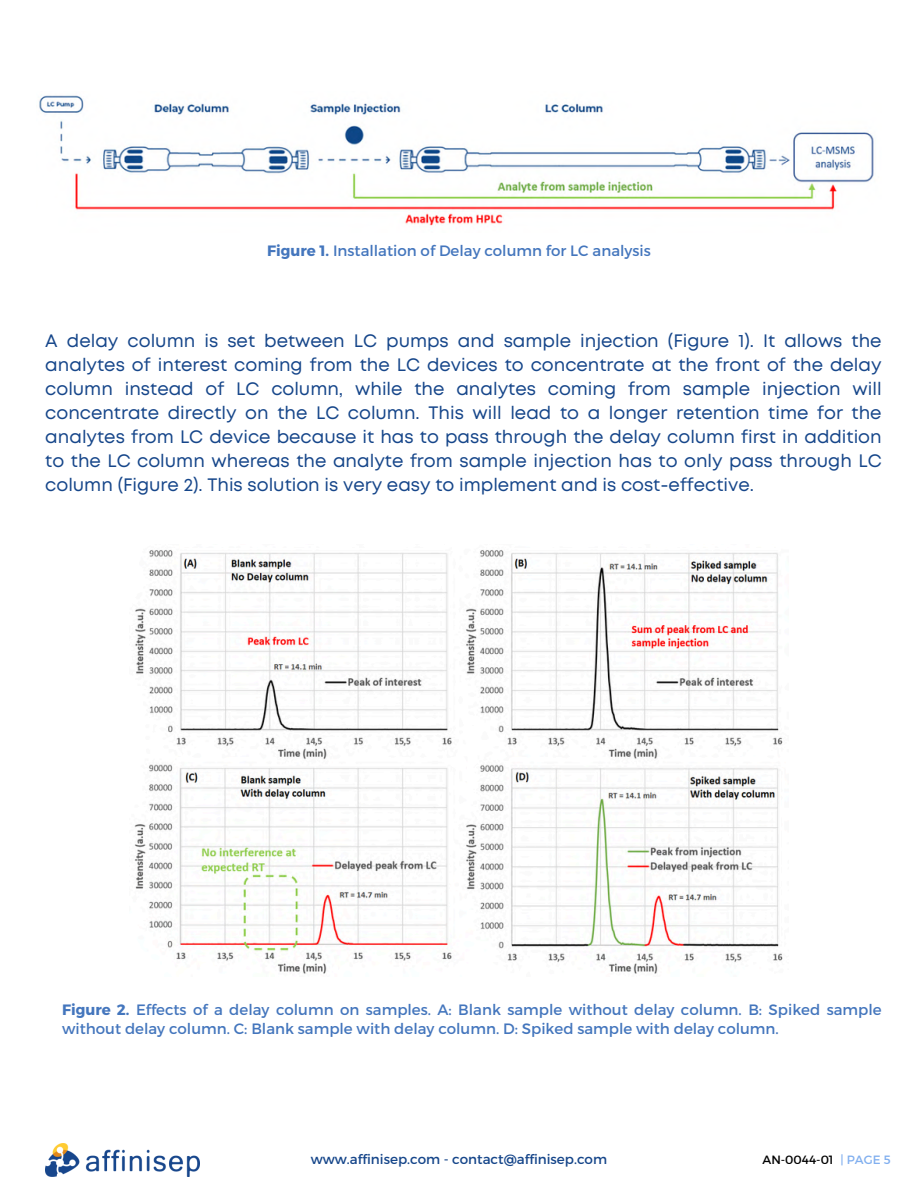
<style>
.page{position:relative;width:918px;height:1188px;background:#fff}
.page>*{position:absolute;margin:0;border:0;box-sizing:border-box;transform-origin:0 0}
.t1{font:18px/24px "Mont";color:#16468a;text-align:justify}
.t2{font:15px/19.2px "Montserrat";color:#4476bd}
.t3{font:13.5px "Montserrat";color:#16468a}
.t4{font:12px "Montserrat";color:#000}
.t5{font:12px "Montserrat";color:#81afef}
.s1{font-weight:700}
</style>
<div class="page">
<img style="left:45px;top:1143px;width:154px;height:34px">
<img style="left:134px;top:550px;width:649px;height:424px">
<img style="left:39px;top:95px;width:835px;height:131px">
<p class="t2" style="left:267px;top:240px;width:385px"><span class="s1">Figure 1.</span> Installation of Delay column for LC analysis</p>
<h2 class="t1" style="left:45px;top:330px;width:838px">A delay column is set between LC pumps and sample injection (Figure 1). It allows the analytes of interest coming from the LC devices to concentrate at the front of the delay column instead of LC column, while the analytes coming from sample injection will concentrate directly on the LC column. This will lead to a longer retention time for the analytes from LC device because it has to pass through the delay column first in addition to the LC column whereas the analyte from sample injection has to only pass through LC column (Figure 2). This solution is very easy to implement and is cost-effective.</h2>
<p class="t2" style="left:62px;top:999px;width:821px"><span class="s1">Figure 2.</span> Effects of a delay column on samples. A: Blank sample without delay column. B: Spiked sample without delay column. C: Blank sample with delay column. D: Spiked sample with delay column.</p>
<p class="t3" style="left:311px;top:1150px;width:298px">www.affinisep.com - contact@affinisep.com</p>
<h1 class="t5" style="left:841px;top:1152px;width:52px">| PAGE 5</h1>
<p class="t4" style="left:763px;top:1152px;width:73px">AN-0044-01</p>
</div>
